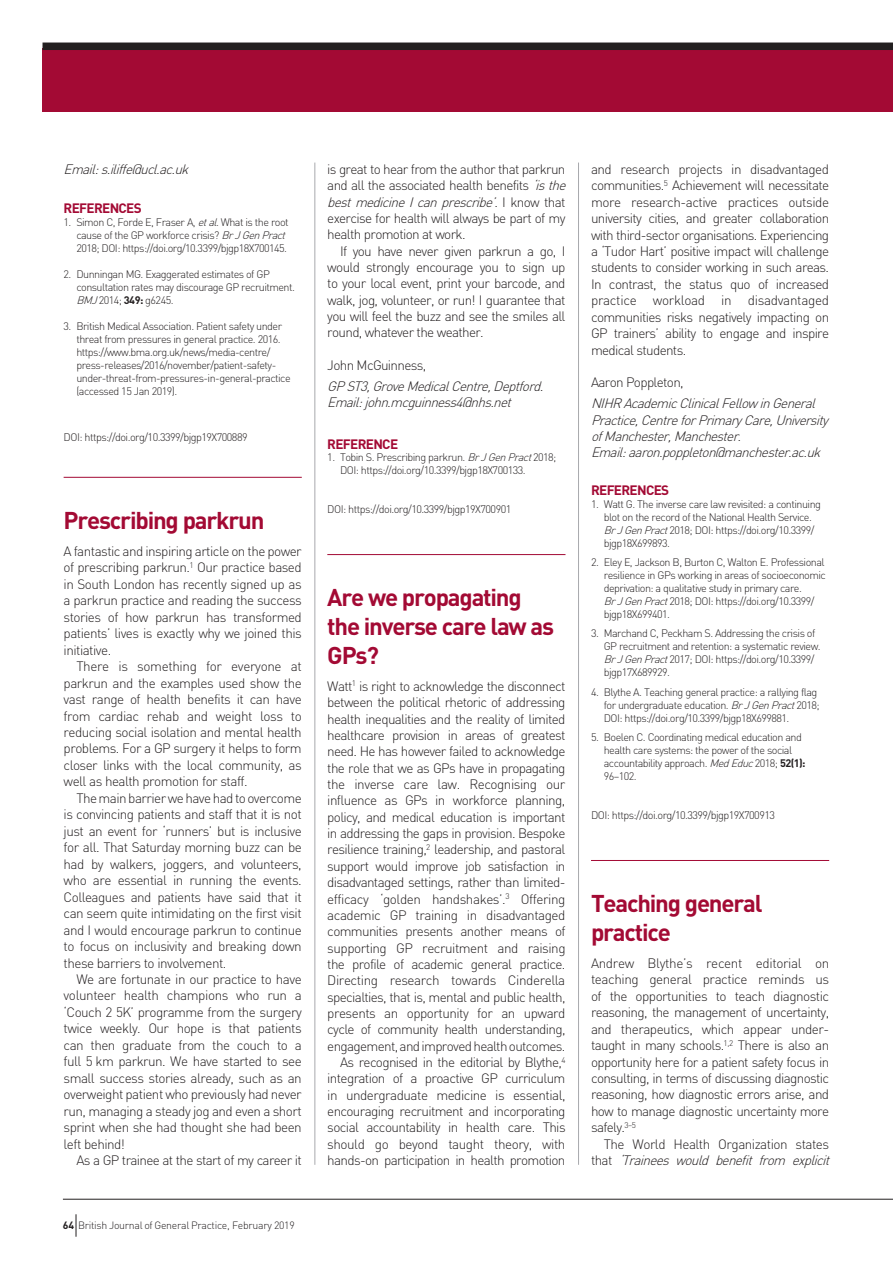
<style>
.page{position:relative;width:893px;height:1263px;background:#fff}
.page>*{position:absolute;margin:0;border:0;box-sizing:border-box;transform-origin:0 0}
.t1{font:700 24px/29px "DIN";letter-spacing:-.05em;color:#a30a34}
.Body_copy_indent{font:300 13.5px/16.5px "DIN";letter-spacing:-.05em;color:#231f20;text-align:justify}
.Body_Copy_First_para{font:300 13.5px/16.4px "DIN";letter-spacing:-.05em;color:#231f20;text-align:justify}
.Author_name{font:italic 300 13.5px/16.5px "DIN";color:#231f20}
.Author_name-2{font:300 13.5px "DIN";letter-spacing:-.05em;color:#231f20}
.Sub_heading{font:700 13.5px "DIN";letter-spacing:-.05em;color:#a30a34}
.Address{font:italic 300 13.5px "DIN";color:#231f20}
.References_Copy{font:300 10.8px/13px "DIN";letter-spacing:-.05em;color:#231f20}
.DOI{font:300 10.8px "DIN";letter-spacing:-.05em;color:#231f20}
.t2{font:300 10.5px "DIN";letter-spacing:-.025em;color:#231f20}
.s1{font-style:italic}
.s2{font-weight:700}
</style>
<div class="page">
<div style="left:43px;top:48px;width:850px;height:64px;background:#a30a34"></div>
<hr style="left:63px;top:1199px;width:830px;height:1px;background:#231f20">
<svg style="left:76px;top:1214px;width:1px;height:23px"></svg>
<div style="left:43px;top:43px;width:850px;height:7px;background:#231f20"></div>
<hr style="left:64px;top:477px;width:238px;height:1px;background:#a30a34">
<hr style="left:327px;top:554px;width:238px;height:1px;background:#a30a34">
<hr style="left:591px;top:860px;width:238px;height:1px;background:#a30a34">
<hr style="left:578px;top:163px;width:1px;height:1002px;background:#a8a9ad">
<hr style="left:315px;top:163px;width:1px;height:1002px;background:#a8a9ad">
<p class="Address" style="left:64px;top:161px;width:131px">Email:s.iliffe@ucl.ac.uk</p>
<p class="Sub_heading" style="left:64px;top:200px;width:80px">REFERENCES</p>
<p class="References_Copy" style="left:76px;top:216px;width:214px;text-align:justify;text-indent:-13px">1. Simon C, Forde E, Fraser A, <span class="s1">etal</span>. What is the root cause of the GP workforce crisis? <span class="s1">BrJGenPract </span>2018; DOI: https://doi.org/10.3399/bjgp18X700145.</p>
<p class="References_Copy" style="left:76px;top:268px;width:220px;text-indent:-13px">2. Dunningan MG. Exaggerated estimates of GP consultation rates may discourage GP recruitment.<br><span class="s1">BMJ</span>2014; <span class="s2">349:</span> g6245.</p>
<p class="References_Copy" style="left:76px;top:320px;width:216px;text-indent:-13px">3. British Medical Association. Patient safety under threat from pressures in general practice. 2016. https://www.bma.org.uk/news/media-centre/ press-releases/2016/november/patient-safety&shy;under-threat-from-pressures-in-general-practice (accessed 15 Jan 2019).</p>
<p class="DOI" style="left:64px;top:430px;width:186px">DOI: https://doi.org/10.3399/bjgp19X700889</p>
<p class="t1" style="left:64px;top:504px;width:202px">Prescribing parkrun</p>
<p class="Body_Copy_First_para" style="left:64px;top:543px;width:240px">A fantastic and inspiring article on the power of prescribing parkrun.<sup>1</sup> Our practice based in South London has recently signed up as a parkrun practice and reading the success stories of how parkrun has transformed patients’ lives is exactly why we joined this initiative.</p>
<p class="Body_copy_indent" style="left:64px;top:658px;width:240px;text-indent:13px">There is something for everyone at parkrun and the examples used show the vast range of health benefits it can have from cardiac rehab and weight loss to reducing social isolation and mental health problems. For a GP surgery it helps to form closer links with the local community, as well as health promotion for staff.</p>
<p class="Body_copy_indent" style="left:64px;top:790px;width:240px;text-indent:13px">The main barrier we have had to overcome is convincing patients and staff that it is not just an event for ‘runners’ but is inclusive for all. That Saturday morning buzz can be had by walkers, joggers, and volunteers, who are essential in running the events.<br>Colleagues and patients have said that it can seem quite intimidating on the first visit and I would encourage parkrun to continue to focus on inclusivity and breaking down these barriers to involvement.</p>
<p class="Body_copy_indent" style="left:64px;top:971px;width:240px;text-indent:13px">We are fortunate in our practice to have volunteer health champions who run a ‘Couch 2 5K’ programme from the surgery twice weekly. Our hope is that patients can then graduate from the couch to a full 5 km parkrun. We have started to see small success stories already, such as an overweight patient who previously had never run, managing a steady jog and even a short sprint when she had thought she had been left behind!</p>
<p class="Body_copy_indent" style="left:76px;top:1152px;width:227px">As a GP trainee at the start of my career it</p>
<p class="t2" style="left:63px;top:1219px;width:233px"><span class="s2">64</span> British Journal of General Practice, February 2019</p>
<p class="Body_copy_indent" style="left:327px;top:161px;width:244px;text-align:left">is great to hear from the author that parkrun and all the associated health benefits <span class="s1">‘isthe bestmedicineIcanprescribe’</span>. I k n o w t h a t exercise for health will always be part of my health promotion at work.</p>
<p class="Body_copy_indent" style="left:327px;top:242px;width:240px;text-indent:13px">If you have never given parkrun a go, I would strongly encourage you to sign up to your local event, print your barcode, and walk, jog, volunteer, or run! I guarantee that you will feel the buzz and see the smiles all round, whatever the weather.</p>
<p class="Author_name-2" style="left:327px;top:357px;width:100px">John McGuinness,</p>
<p class="Author_name" style="left:327px;top:377px;width:222px">GPST3,GroveMedicalCentre,Deptford.<br>Email:john.mcguinness4@nhs.net</p>
<p class="Sub_heading" style="left:327px;top:435px;width:72px">REFERENCE</p>
<p class="References_Copy" style="left:340px;top:451px;width:218px;text-indent:-13px">1. Tobin S. Prescribing parkrun. <span class="s1">BrJGenPract</span>2018;<br>DOI: https://doi.org/10.3399/bjgp18X700133.</p>
<p class="DOI" style="left:327px;top:503px;width:186px">DOI: https://doi.org/10.3399/bjgp19X700901</p>
<p class="t1" style="left:327px;top:582px;width:228px">Are we propagating the inverse care law as<br>GPs?</p>
<p class="Body_Copy_First_para" style="left:327px;top:678px;width:240px">Watt<sup>1</sup> is right to acknowledge the disconnect between the political rhetoric of addressing health inequalities and the reality of limited healthcare provision in areas of greatest need. He has however failed to acknowledge the role that we as GPs have in propagating the inverse care law. Recognising our influence as GPs in workforce planning, policy, and medical education is important in addressing the gaps in provision. Bespoke resilience training,<sup>2</sup> leadership, and pastoral support would improve job satisfaction in disadvantaged settings, rather than limited&shy;efficacy ‘golden handshakes’.<sup>3</sup> Offering academic GP training in disadvantaged communities presents another means of supporting GP recruitment and raising the profile of academic general practice.<br>Directing research towards Cinderella specialties, that is, mental and public health, presents an opportunity for an upward cycle of community health understanding, engagement, and improved health outcomes.</p>
<p class="Body_copy_indent" style="left:327px;top:1054px;width:240px;text-indent:13px">As recognised in the editorial by Blythe,<sup>4 </sup>integration of a proactive GP curriculum in undergraduate medicine is essential, encouraging recruitment and incorporating social accountability in health care. This should go beyond taught theory, with hands-on participation in health promotion</p>
<p class="Body_copy_indent" style="left:591px;top:161px;width:240px">and research projects in disadvantaged communities.<sup>5</sup> Achievement will necessitate more research-active practices outside university cities, and greater collaboration with third-sector organisations. Experiencing a ‘Tudor Hart’ positive impact will challenge students to consider working in such areas.<br>In contrast, the status quo of increased practice workload in disadvantaged communities risks negatively impacting on GP trainers’ ability to engage and inspire medical students.</p>
<p class="Author_name-2" style="left:591px;top:374px;width:94px">Aaron Poppleton,</p>
<p class="Author_name" style="left:591px;top:395px;width:243px">NIHRAcademicClinicalFellowinGeneral Practice,CentreforPrimaryCare,University ofManchester,Manchester.<br>Email:aaron.poppleton@manchester.ac.uk</p>
<p class="Sub_heading" style="left:591px;top:481px;width:80px">REFERENCES</p>
<p class="References_Copy" style="left:604px;top:497px;width:219px;text-indent:-13px">1. Watt G. The inverse care law revisited: a continuing blot on the record of the National Health Service.<br><span class="s1">BrJGenPract</span>2018; DOI: https://doi.org/10.3399/ bjgp18X699893.</p>
<p class="References_Copy" style="left:604px;top:556px;width:223px;text-indent:-13px">2. Eley E, Jackson B, Burton C, Walton E. Professional resilience in GPs working in areas of socioeconomic deprivation: a qualitative study in primary care.<br><span class="s1">BrJGenPract</span>2018; DOI: https://doi.org/10.3399/ bjgp18X699401.</p>
<p class="References_Copy" style="left:604px;top:627px;width:218px;text-indent:-13px">3. Marchand C, Peckham S. Addressing the crisis of GP recruitment and retention: a systematic review.<br><span class="s1">BrJGenPract</span>2017; DOI: https://doi.org/10.3399/ bjgp17X689929.</p>
<p class="References_Copy" style="left:604px;top:685px;width:217px;text-indent:-13px">4. Blythe A. Teaching general practice: a rallying flag for undergraduate education. <span class="s1">BrJGenPract</span>2018;<br>DOI: https://doi.org/10.3399/bjgp18X699881.</p>
<p class="References_Copy" style="left:604px;top:730px;width:203px;text-indent:-13px">5. Boelen C. Coordinating medical education and health care systems: the power of the social accountability approach. <span class="s1">MedEduc</span>2018; <span class="s2">52(1):<br></span>96–102.</p>
<p class="DOI" style="left:591px;top:808px;width:186px">DOI: https://doi.org/10.3399/bjgp19X700913</p>
<p class="t1" style="left:591px;top:888px;width:173px">Teaching general practice</p>
<p class="Body_Copy_First_para" style="left:591px;top:955px;width:240px">Andrew Blythe’s recent editorial on teaching general practice reminds us of the opportunities to teach diagnostic reasoning, the management of uncertainty, and therapeutics, which appear under&shy;taught in many schools.<sup>1,2</sup> There is also an opportunity here for a patient safety focus in consulting, in terms of discussing diagnostic reasoning, how diagnostic errors arise, and how to manage diagnostic uncertainty more safely.<sup>3–5</sup></p>
<p class="Body_copy_indent" style="left:591px;top:1135px;width:244px;text-indent:13px">The World Health Organization states t h a t <span class="s1">‘Trainees would benefit from explicit</span></p>
</div>
